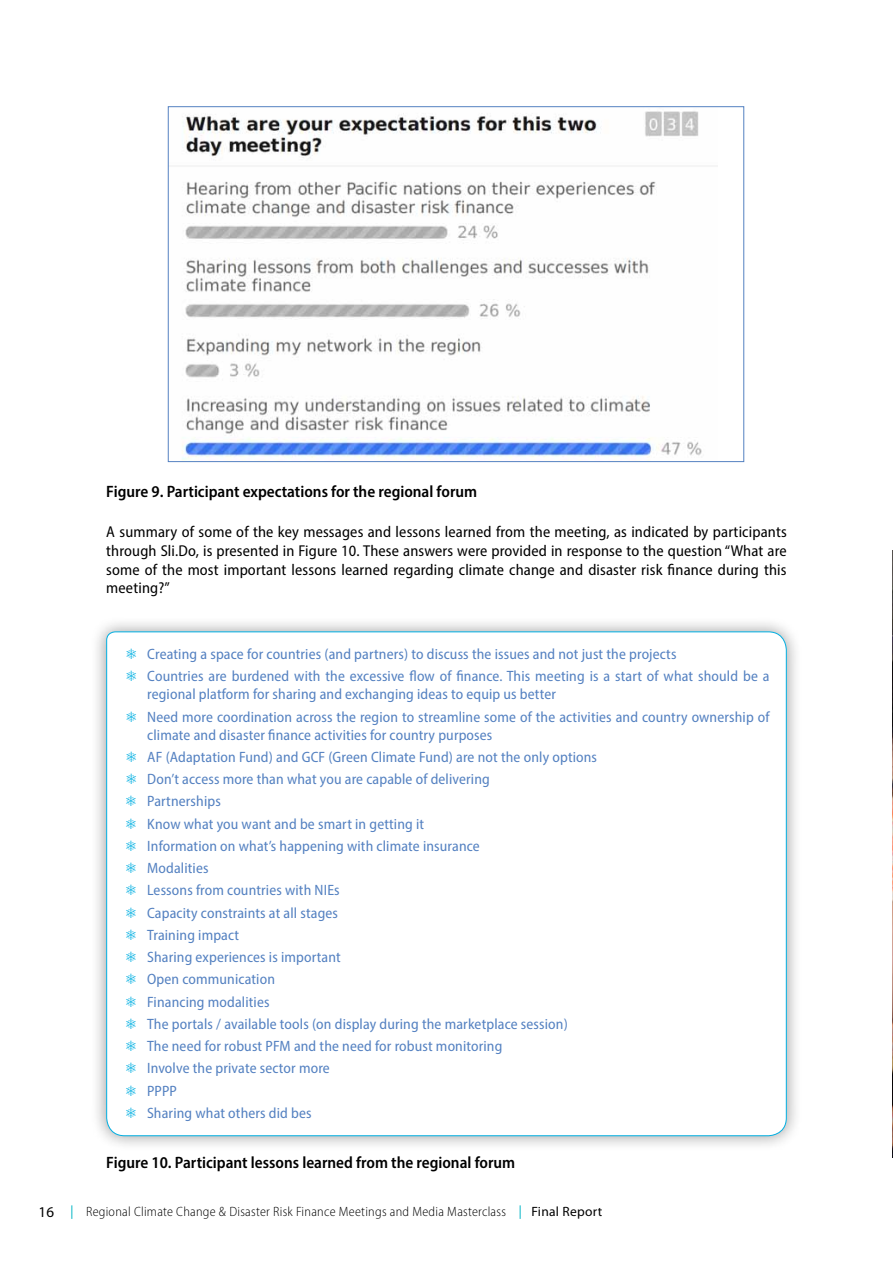
<style>
.page{position:relative;width:893px;height:1263px;background:#fff}
.page>*{position:absolute;margin:0;border:0;box-sizing:border-box;transform-origin:0 0}
.t1{font:600 semi-condensed 16.5px "Myriad Pro";color:#000}
.t2{font:semi-condensed 15.75px/18.8px "Myriad Pro";letter-spacing:.01em;color:#000;text-align:justify}
.t3{font:semi-condensed 15px/22.2px "Myriad Pro";letter-spacing:.01em;color:#5481c1}
.t4{font:300 semi-condensed 13.5px "Myriad Pro";letter-spacing:.02em;color:#000}
.s1{color:#00afe2}
.s2{font-weight:400;font-stretch:normal;font-size:15px}
.s3{font-family:"Helvetica Neue";font-weight:400;font-stretch:normal;color:#00b4c5}
.s4{font-weight:400;font-stretch:normal}
</style>
<div class="page">
<div style="left:91px;top:616px;width:711px;height:536px;background:#000;opacity:.4"></div>
<svg style="left:106px;top:631px;width:681px;height:505px"></svg>
<img style="left:182px;top:111px;width:520px;height:349px">
<img style="left:892px;top:551px;width:1px;height:607px">
<p class="t1" style="left:106px;top:481px;width:372px">Figure 9. Participant expectations for the regional forum</p>
<p class="t2" style="left:106px;top:522px;width:682px">A summary of some of the key messages and lessons learned from the meeting, as indicated by participants through Sli.Do, is presented in Figure 10. These answers were provided in response to the question “What are some of the most important lessons learned regarding climate change and disaster risk finance during this meeting?”</p>
<p class="t3" style="left:126px;top:643px;width:645px"><span class="s1">❅</span> Creating a space for countries (and partners) to discuss the issues and not just the projects<br><span class="s1">❅</span> Countries are burdened with the excessive flow of finance. This meeting is a start of what should be a</p>
<p class="t3" style="left:126px;top:683px;width:645px;text-indent:21px">regional platform for sharing and exchanging ideas to equip us better<br><span class="s1">❅</span> Need more coordination across the region to streamline some of the activities and country ownership of</p>
<p class="t3" style="left:126px;top:723px;width:473px;text-indent:22px">climate and disaster finance activities for country purposes<br><span class="s1">❅</span> AF (Adaptation Fund) and GCF (Green Climate Fund) are not the only options <span class="s1">❅</span> Don’t access more than what you are capable of delivering<br><span class="s1">❅</span> Partnerships<br><span class="s1">❅</span> Know what you want and be smart in getting it<br><span class="s1">❅</span> Information on what’s happening with climate insurance<br><span class="s1">❅</span> Modalities<br><span class="s1">❅</span> Lessons from countries with NIEs<br><span class="s1">❅</span> Capacity constraints at all stages<br><span class="s1">❅</span> Training impact<br><span class="s1">❅</span> Sharing experiences is important<br><span class="s1">❅</span> Open communication<br><span class="s1">❅</span> Financing modalities<br><span class="s1">❅</span> The portals / available tools (on display during the marketplace session)<br><span class="s1">❅</span> The need for robust PFM and the need for robust monitoring<br><span class="s1">❅</span> Involve the private sector more<br><span class="s1">❅</span> PPPP<br><span class="s1">❅</span> Sharing what others did bes</p>
<p class="t1" style="left:106px;top:1152px;width:410px">Figure 10. Participant lessons learned from the regional forum</p>
<p class="t4" style="left:39px;top:1204px;width:565px"><span class="s2">16</span> <span class="s3">|</span> Regional Climate Change &amp; Disaster Risk Finance Meetings and Media Masterclass <span class="s3">|</span> <span class="s4">Final Report</span></p>
</div>
